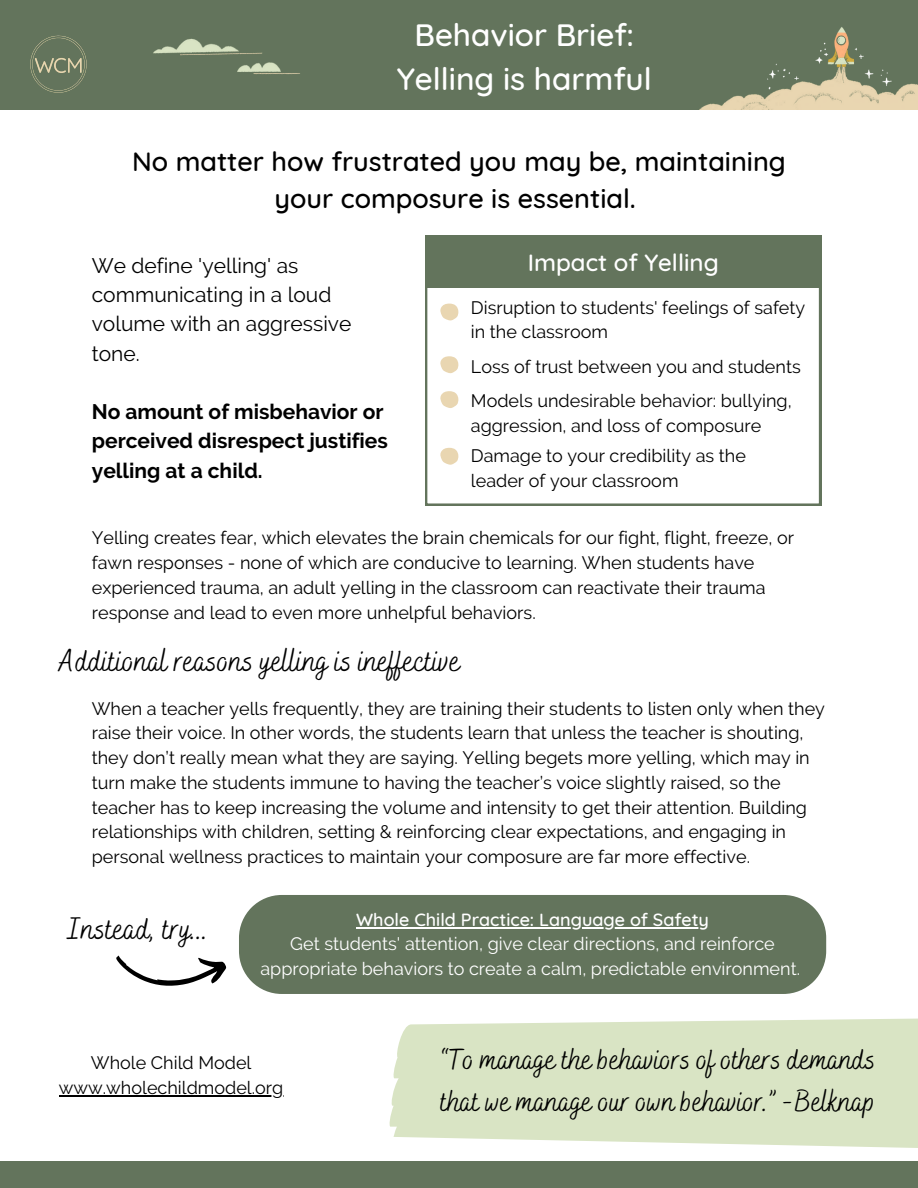
<style>
.page{position:relative;width:918px;height:1188px;background:#fff}
.page>*{position:absolute;margin:0;border:0;box-sizing:border-box;transform-origin:0 0}
.t1{font:31.5px "Bakerie Smooth";color:#000}
.t2{font:500 31.5px/43.8px "Quicksand";color:#fff;text-align:center}
.t3{font:30px/41.7px "Bakerie Smooth";color:#000}
.t4{font:500 27px/37.2px "Quicksand";color:#000;text-align:center}
.t5{font:500 24px "Quicksand";color:#fff}
.t6{font:700 21px/29.2px "Raleway";color:#000}
.t7{font:21px/29.2px "Raleway";color:#000}
.t8{font:18px/24.8px "Raleway";color:#000}
.t9{font:18px/24.8px "Raleway";color:#fff;text-align:center}
.t10{font:500 18px "Quicksand";color:#fff}
</style>
<div class="page">
<div style="left:0;top:0;width:918px;height:109px;background:#63745c"></div>
<img style="left:637px;top:27px;width:281px;height:83px">
<img style="left:153px;top:38px;width:147px;height:36px">
<img style="left:30px;top:35px;width:57px;height:58px">
<div style="left:0;top:1161px;width:918px;height:27px;background:#63745c"></div>
<svg style="left:389px;top:1018px;width:529px;height:130px;background:#dce6c8"></svg>
<div style="left:239px;top:895px;width:587px;height:99px;background:#63745c"></div>
<hr style="left:356px;top:928px;width:353px;height:1px;background:#fff">
<svg style="left:425px;top:287px;width:396px;height:219px"></svg>
<div style="left:425px;top:236px;width:396px;height:51px;background:#63745c"></div>
<svg style="left:440px;top:304px;width:18px;height:16px"></svg>
<svg style="left:440px;top:356px;width:18px;height:17px"></svg>
<svg style="left:440px;top:391px;width:18px;height:17px"></svg>
<svg style="left:440px;top:448px;width:18px;height:17px"></svg>
<svg style="left:116px;top:956px;width:111px;height:30px"></svg>
<hr style="left:59px;top:1095px;width:224px;height:1px;background:#000">
<h1 class="t2" style="left:397px;top:12px;width:257px">Behavior Brief:<br>Yelling is harmful</h1>
<h3 class="t4" style="left:132px;top:142px;width:655px">No matter how frustrated you may be, maintaining your composure is essential.</h3>
<p class="t7" style="left:92px;top:251px;width:261px">We define 'yelling' as communicating in a loud volume with an aggressive tone.</p>
<p class="t6" style="left:92px;top:397px;width:298px">No amount of misbehavior or perceived disrespect justifies yelling at a child.</p>
<h3 class="t5" style="left:528px;top:247px;width:192px">Impact of Yelling</h3>
<p class="t8" style="left:471px;top:295px;width:336px">Disruption to students' feelings of safety in the classroom</p>
<p class="t8" style="left:471px;top:354px;width:331px">Loss of trust between you and students</p>
<p class="t8" style="left:471px;top:389px;width:322px">Models undesirable behavior: bullying, aggression, and loss of composure</p>
<p class="t8" style="left:471px;top:444px;width:277px">Damage to your credibility as the leader of your classroom</p>
<p class="t8" style="left:92px;top:526px;width:704px">Yelling creates fear, which elevates the brain chemicals for our fight, flight, freeze, or fawn responses - none of which are conducive to learning. When students have experienced trauma, an adult yelling in the classroom can reactivate their trauma response and lead to even more unhelpful behaviors.</p>
<h1 class="t1" style="left:59px;top:642px;width:403px">Additional reasons yelling is ineffective</h1>
<p class="t8" style="left:92px;top:696px;width:735px">When a teacher yells frequently, they are training their students to listen only when they raise their voice. In other words, the students learn that unless the teacher is shouting, they don’t really mean what they are saying. Yelling begets more yelling, which may in turn make the students immune to having the teacher’s voice slightly raised, so the teacher has to keep increasing the volume and intensity to get their attention. Building relationships with children, setting &amp; reinforcing clear expectations, and engaging in personal wellness practices to maintain your composure are far more effective.</p>
<h1 class="t1" style="left:68px;top:910px;width:143px">Instead, try...</h1>
<p class="t10" style="left:356px;top:908px;width:354px">Whole Child Practice: Language of Safety</p>
<p class="t9" style="left:260px;top:931px;width:541px">Get students' attention, give clear directions, and reinforce appropriate behaviors to create a calm, predictable environment.</p>
<p class="t8" style="left:59px;top:1050px;width:226px;text-align:center">Whole Child Model www.wholechildmodel.org</p>
<h2 class="t3" style="left:440px;top:1040px;width:437px">“To manage the behaviors of others demands that we manage our own behavior.” -Belknap</h2>
</div>
